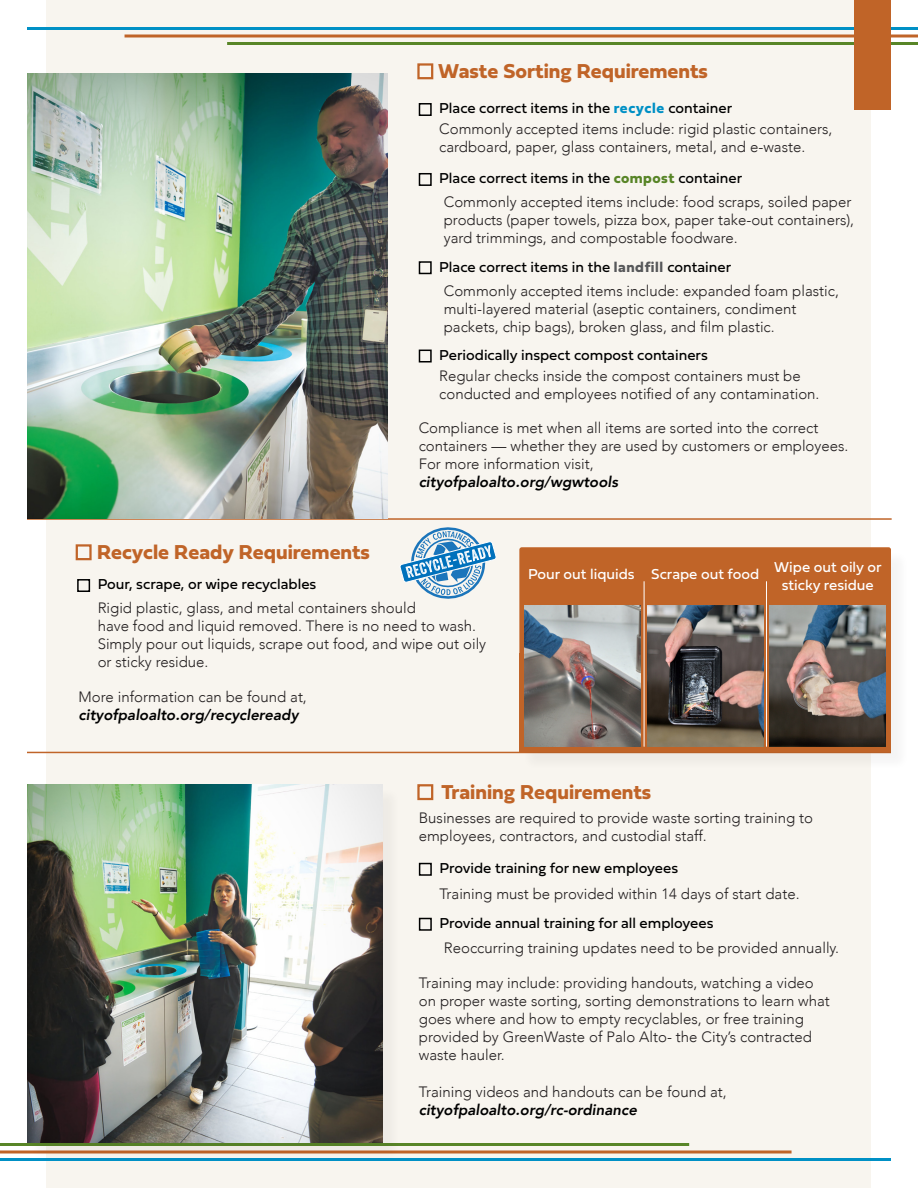
<style>
.page{position:relative;width:918px;height:1188px;background:#fff}
.page>*{position:absolute;margin:0;border:0;box-sizing:border-box;transform-origin:0 0}
.t1{font:700 21px "Fieldwork Hum";color:#c06428}
.t2{font:300 15px/18px "Avenir";color:#231f20}
.t3{font:15px "Fieldwork Hum";color:#000}
.t4{font:italic 800 15px "Avenir";color:#000}
.t5{font:15px/18px "Fieldwork Hum";color:#fff;text-align:center}
.s1{font-weight:700;color:#0090c5}
.s2{font-weight:700;color:#588527}
.s3{font-weight:700;color:#57585a}
</style>
<div class="page">
<div style="left:47px;top:0;width:824px;height:1188px;background:#f8f5ef"></div>
<hr style="left:27px;top:27px;width:891px;height:3px;background:#0090c5">
<svg style="left:125px;top:34px;width:793px;height:4px;background:#cd8859"></svg>
<hr style="left:227px;top:42px;width:691px;height:3px;background:#588527">
<div style="left:855px;top:0;width:36px;height:110px;background:#c06428"></div>
<hr style="left:27px;top:518px;width:865px;height:2px;background:#c06428">
<hr style="left:27px;top:752px;width:864px;height:1px;background:#c06428">
<hr style="left:0;top:1158px;width:891px;height:3px;background:#0090c5">
<svg style="left:0;top:1150px;width:792px;height:4px;background:#cd8859"></svg>
<hr style="left:0;top:1143px;width:689px;height:3px;background:#588527">
<div style="left:419px;top:173px;width:13px;height:13px;border:2px solid #000"></div>
<div style="left:419px;top:103px;width:13px;height:13px;border:2px solid #000"></div>
<div style="left:419px;top:261px;width:13px;height:13px;border:2px solid #000"></div>
<div style="left:419px;top:350px;width:13px;height:13px;border:2px solid #000"></div>
<div style="left:419px;top:918px;width:13px;height:13px;border:2px solid #000"></div>
<div style="left:419px;top:863px;width:13px;height:13px;border:2px solid #000"></div>
<div style="left:29px;top:787px;width:372px;height:375px;background:#231f20;opacity:.05"></div>
<img style="left:27px;top:785px;width:355px;height:358px">
<div style="left:77px;top:579px;width:13px;height:13px;border:2px solid #000"></div>
<svg style="left:400px;top:527px;width:96px;height:72px"></svg>
<div style="left:522px;top:550px;width:388px;height:221px;background:#231f20;opacity:.05"></div>
<div style="left:519px;top:547px;width:372px;height:202px;background:#c06428;border-radius:2px"></div>
<svg style="left:519px;top:653px;width:372px;height:99px"></svg>
<img style="left:525px;top:605px;width:116px;height:142px">
<img style="left:647px;top:605px;width:116px;height:142px">
<img style="left:770px;top:605px;width:116px;height:142px">
<hr style="left:644px;top:582px;width:1px;height:164px;background:#fff">
<hr style="left:766px;top:582px;width:1px;height:164px;background:#fff">
<img style="left:27px;top:74px;width:361px;height:444px">
<div style="left:417px;top:63px;width:16px;height:16px;border:2px solid #c06428"></div>
<div style="left:76px;top:544px;width:16px;height:16px;border:2px solid #c06428"></div>
<div style="left:417px;top:784px;width:16px;height:16px;border:2px solid #c06428"></div>
<p class="t1" style="left:438px;top:55px;width:271px">Waste Sorting Requirements</p>
<p class="t3" style="left:439px;top:97px;width:295px">Place correct items in the <span class="s1">recycle</span> container</p>
<p class="t2" style="left:439px;top:120px;width:395px">Commonly accepted items include: rigid plastic containers, cardboard, paper, glass containers, metal, and e-waste.</p>
<p class="t3" style="left:439px;top:166px;width:305px">Place correct items in the <span class="s2">compost</span> container</p>
<p class="t2" style="left:444px;top:192px;width:412px">Commonly accepted items include: food scraps, soiled paper products (paper towels, pizza box, paper take-out containers), yard trimmings, and compostable foodware.</p>
<p class="t3" style="left:439px;top:255px;width:293px">Place correct items in the <span class="s3">landfill</span> container</p>
<p class="t2" style="left:444px;top:282px;width:397px">Commonly accepted items include: expanded foam plastic, multi-layered material (aseptic containers, condiment packets, chip bags), broken glass, and film plastic.</p>
<p class="t3" style="left:439px;top:343px;width:270px">Periodically inspect compost containers</p>
<p class="t2" style="left:439px;top:367px;width:382px">Regular checks inside the compost containers must be conducted and employees notified of any contamination.</p>
<p class="t1" style="left:97px;top:536px;width:274px">Recycle Ready Requirements</p>
<p class="t3" style="left:98px;top:573px;width:220px">Pour, scrape, or wipe recyclables</p>
<p class="t2" style="left:419px;top:418px;width:431px">Compliance is met when all items are sorted into the correct containers — whether they are used by customers or employees.<br>For more information visit,</p>
<p class="t4" style="left:419px;top:473px;width:201px">cityofpaloalto.org/wgwtools</p>
<p class="t5" style="left:528px;top:564px;width:108px">Pour out liquids</p>
<p class="t5" style="left:651px;top:564px;width:110px">Scrape out food</p>
<p class="t5" style="left:774px;top:558px;width:109px">Wipe out oily or sticky residue</p>
<p class="t2" style="left:98px;top:599px;width:390px">Rigid plastic, glass, and metal containers should<br>have food and liquid removed. There is no need to wash.<br>Simply pour out liquids, scrape out food, and wipe out oily or sticky residue.</p>
<p class="t2" style="left:79px;top:688px;width:230px">More information can be found at,</p>
<p class="t4" style="left:79px;top:706px;width:221px">cityofpaloalto.org/recycleready</p>
<p class="t1" style="left:441px;top:776px;width:211px">Training Requirements</p>
<p class="t2" style="left:419px;top:809px;width:396px">Businesses are required to provide waste sorting training to employees, contractors, and custodial staff.</p>
<p class="t3" style="left:439px;top:856px;width:240px">Provide training for new employees</p>
<p class="t2" style="left:439px;top:885px;width:362px">Training must be provided within 14 days of start date.</p>
<p class="t3" style="left:439px;top:911px;width:276px">Provide annual training for all employees</p>
<p class="t2" style="left:444px;top:939px;width:397px">Reoccurring training updates need to be provided annually.</p>
<p class="t2" style="left:419px;top:974px;width:396px">Training may include: providing handouts, watching a video</p>
<p class="t2" style="left:419px;top:992px;width:413px">on proper waste sorting, sorting demonstrations to learn what goes where and how to empty recyclables, or free training provided by GreenWaste of Palo Alto- the City’s contracted waste hauler.</p>
<p class="t2" style="left:419px;top:1083px;width:309px">Training videos and handouts can be found at,</p>
<p class="t4" style="left:419px;top:1101px;width:220px">cityofpaloalto.org/rc-ordinance</p>
</div>
